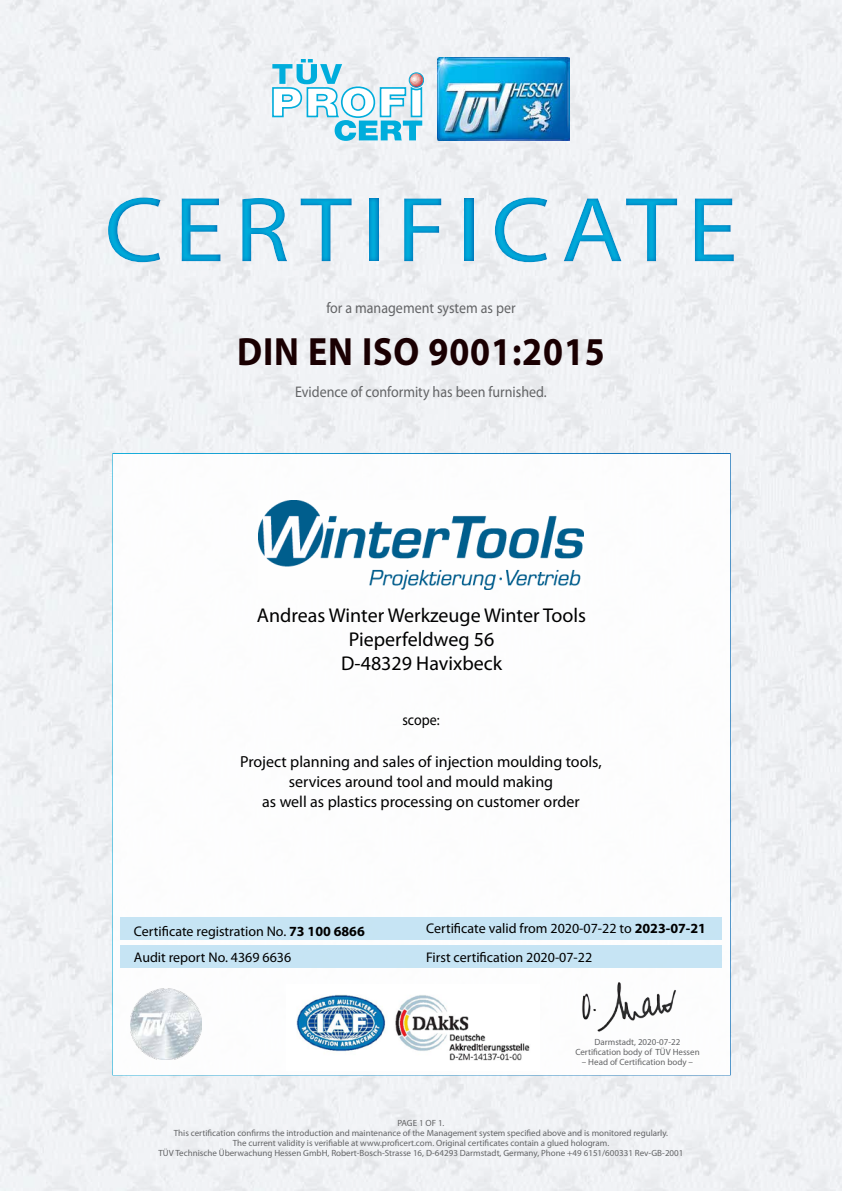
<style>
.page{position:relative;width:842px;height:1191px;background:#fff}
.page>*{position:absolute;margin:0;border:0;box-sizing:border-box;transform-origin:0 0}
.t1{font:93px "Myriad Pro";letter-spacing:.1em;color:#00addc;scale:1.1 1}
.t2{font:700 39.6px "Myriad Pro";letter-spacing:.025em;color:#1a0002;scale:.91 1}
.t3{font:20px/24px "Myriad Pro";color:#000;text-align:center}
.t4{font:16px/19.6px "Myriad Pro";color:#000;text-align:center}
.t5{font:15.4px "Myriad Pro";color:#636466;scale:.91 1}
.t6{font:15.4px "Myriad Pro";color:#000;scale:.91 1}
.t7{font:14px/26px "Myriad Pro";color:#000}
.t8{font:9px/10px "Myriad Pro";color:#636466;text-align:center}
.s1{font-weight:700}
</style>
<div class="page">
<img style="left:0;top:0;width:842px;height:1191px">
<img style="left:437px;top:57px;width:132px;height:83px">
<svg style="left:272px;top:59px;width:152px;height:82px"></svg>
<div style="left:112px;top:453px;width:619px;height:622px;background:#fff;border:2px solid #fff"></div>
<div style="left:120px;top:945px;width:602px;height:23px;background:#c0e2f3"></div>
<div style="left:121px;top:917px;width:601px;height:22px;background:#c0e2f3"></div>
<img style="left:296px;top:995px;width:234px;height:66px">
<img style="left:749px;top:906px;width:78px;height:54px">
<img style="left:736px;top:795px;width:97px;height:40px">
<img style="left:737px;top:681px;width:95px;height:34px">
<img style="left:738px;top:576px;width:93px;height:35px">
<img style="left:737px;top:479px;width:91px;height:36px">
<img style="left:582px;top:982px;width:94px;height:50px">
<div style="left:0;top:172px;width:842px;height:114px;background:#006bb6;opacity:.75"></div>
<img style="left:130px;top:988px;width:71px;height:71px">
<img style="left:258px;top:500px;width:326px;height:89px">
<h1 class="t1" style="left:104px;top:173px;width:577px">CERTIFICATE</h1>
<h3 class="t5" style="left:326px;top:298px;width:209px">for a management system as per</h3>
<h2 class="t2" style="left:237px;top:326px;width:406px">DIN EN ISO 9001:2015</h2>
<h3 class="t5" style="left:295px;top:382px;width:278px">Evidence of conformity has been furnished.</h3>
<h3 class="t3" style="left:257px;top:603px;width:331px">Andreas Winter Werkzeuge Winter Tools<br>Pieperfeldweg 56<br>D-48329 Havixbeck</h3>
<h3 class="t6" style="left:402px;top:710px;width:42px">scope:</h3>
<h3 class="t4" style="left:240px;top:752px;width:363px">Project planning and sales of injection moulding tools, services around tool and mould making<br>as well as plastics processing on customer order</h3>
<h3 class="t7" style="left:134px;top:917px;width:232px">Certificate registration No. <span class="s1">73 100 6866<br></span>Audit report No. 4369 6636</h3>
<h3 class="t7" style="left:426px;top:915px;width:281px">Certificate valid from 2020-07-22 to <span class="s1">2023-07-21</span></h3>
<h3 class="t7" style="left:426px;top:943px;width:168px">First certification 2020-07-22</h3>
<p class="t8" style="left:575px;top:1037px;width:126px">Darmstadt, 2020-07-22<br>Certification body of TÜV Hessen</p>
<p class="t8" style="left:582px;top:1057px;width:113px">– Head of Certification body –</p>
<p class="t8" style="left:159px;top:1118px;width:526px">PAGE 1 OF 1.<br>This certification confirms the introduction and maintenance of the Management system specified above and is monitored regularly.<br>The current validity is verifiable at www.proficert.com. Original certificates contain a glued hologram.<br>TÜV Technische Überwachung Hessen GmbH, Robert-Bosch-Strasse 16, D-64293 Darmstadt, Germany, Phone +49 6151/600331 Rev-GB-2001</p>
</div>
